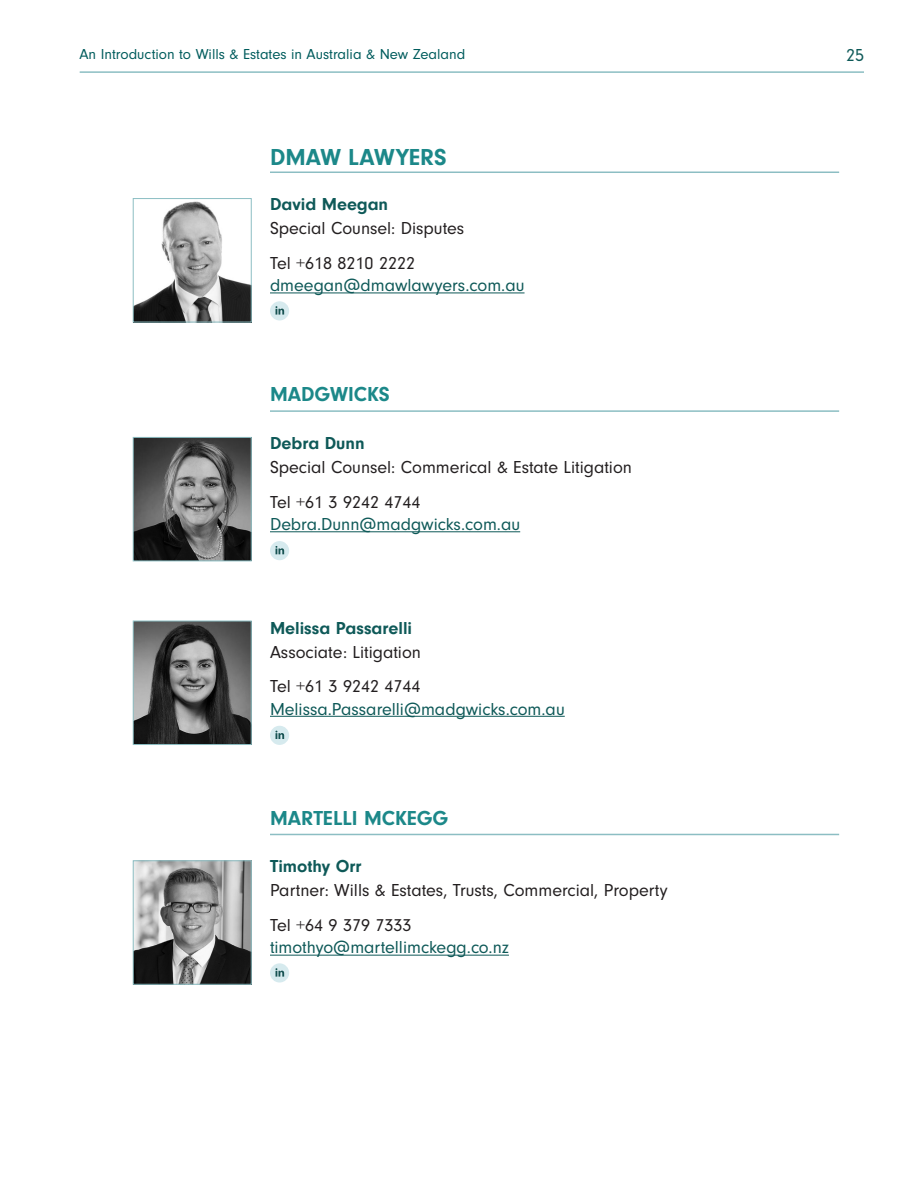
<style>
.page{position:relative;width:918px;height:1188px;background:#fff}
.page>*{position:absolute;margin:0;border:0;box-sizing:border-box;transform-origin:0 0}
.t1{font:700 24px "Neuzeit Gro";color:#1c8889}
.t2{font:700 21px "Neuzeit Gro";color:#1c8889}
.t3{font:18px "Neuzeit Gro";color:#231f20}
.t4{font:18px "Neuzeit Gro";color:#0e5958}
.t5{font:700 18px "Neuzeit Gro";color:#0e5958}
.t6{font:15px "Neuzeit Gro";color:#005c5d}
</style>
<div class="page">
<hr style="left:80px;top:71px;width:784px;height:2px;background:#8cbec3">
<hr style="left:270px;top:292px;width:255px;height:1px;background:#0e5958">
<hr style="left:270px;top:531px;width:250px;height:1px;background:#0e5958">
<hr style="left:270px;top:716px;width:295px;height:1px;background:#0e5958">
<img style="left:135px;top:201px;width:115px;height:119px">
<div style="left:133px;top:198px;width:119px;height:124px;border:1px solid #8cbec3"></div>
<img style="left:135px;top:439px;width:115px;height:120px">
<div style="left:133px;top:437px;width:119px;height:124px;border:1px solid #8cbec3"></div>
<img style="left:135px;top:623px;width:115px;height:120px">
<div style="left:133px;top:621px;width:119px;height:124px;border:1px solid #8cbec3"></div>
<hr style="left:270px;top:172px;width:569px;height:1px;background:#8cbec3">
<hr style="left:270px;top:410px;width:569px;height:2px;background:#8cbec3">
<hr style="left:270px;top:955px;width:239px;height:1px;background:#0e5958">
<img style="left:135px;top:862px;width:115px;height:121px">
<div style="left:133px;top:860px;width:119px;height:125px;border:1px solid #8cbec3"></div>
<hr style="left:270px;top:834px;width:569px;height:1px;background:#8cbec3">
<div style="left:270px;top:301px;width:19px;height:19px;background:#d6eaee;border-radius:50%"></div>
<svg style="left:275px;top:306px;width:9px;height:9px"></svg>
<div style="left:270px;top:541px;width:19px;height:19px;background:#d6eaee;border-radius:50%"></div>
<svg style="left:275px;top:546px;width:9px;height:8px"></svg>
<div style="left:270px;top:726px;width:19px;height:19px;background:#d6eaee;border-radius:50%"></div>
<svg style="left:275px;top:731px;width:9px;height:8px"></svg>
<div style="left:270px;top:963px;width:19px;height:20px;background:#d6eaee;border-radius:50%"></div>
<svg style="left:275px;top:968px;width:9px;height:9px"></svg>
<p class="t6" style="left:80px;top:46px;width:388px">An Introduction to Wills &amp; Estates in Australia &amp; New Zealand</p>
<p class="t4" style="left:846px;top:45px;width:19px">25</p>
<p class="t1" style="left:270px;top:143px;width:178px">DMAW LAWYERS</p>
<p class="t5" style="left:270px;top:194px;width:120px">David Meegan</p>
<p class="t3" style="left:270px;top:219px;width:196px">Special Counsel: Disputes</p>
<p class="t3" style="left:270px;top:253px;width:147px">Tel +618 8210 2222</p>
<p class="t4" style="left:270px;top:276px;width:256px">dmeegan@dmawlawyers.com.au</p>
<p class="t2" style="left:270px;top:383px;width:121px">MADGWICKS</p>
<p class="t5" style="left:270px;top:433px;width:96px">Debra Dunn</p>
<p class="t3" style="left:270px;top:457px;width:364px">Special Counsel: Commerical &amp; Estate Litigation</p>
<p class="t3" style="left:270px;top:492px;width:152px">Tel +61 3 9242 4744</p>
<p class="t4" style="left:270px;top:514px;width:252px">Debra.Dunn@madgwicks.com.au</p>
<p class="t5" style="left:270px;top:618px;width:144px">Melissa Passarelli</p>
<p class="t3" style="left:270px;top:642px;width:153px">Associate: Litigation</p>
<p class="t3" style="left:270px;top:676px;width:152px">Tel +61 3 9242 4744</p>
<p class="t4" style="left:270px;top:699px;width:296px">Melissa.Passarelli@madgwicks.com.au</p>
<p class="t2" style="left:270px;top:806px;width:180px">MARTELLI MCKEGG</p>
<p class="t5" style="left:270px;top:856px;width:93px">Timothy Orr</p>
<p class="t3" style="left:270px;top:881px;width:399px">Partner: Wills &amp; Estates, Trusts, Commercial, Property</p>
<p class="t3" style="left:270px;top:915px;width:143px">Tel +64 9 379 7333</p>
<p class="t4" style="left:270px;top:938px;width:240px">timothyo@martellimckegg.co.nz</p>
</div>
